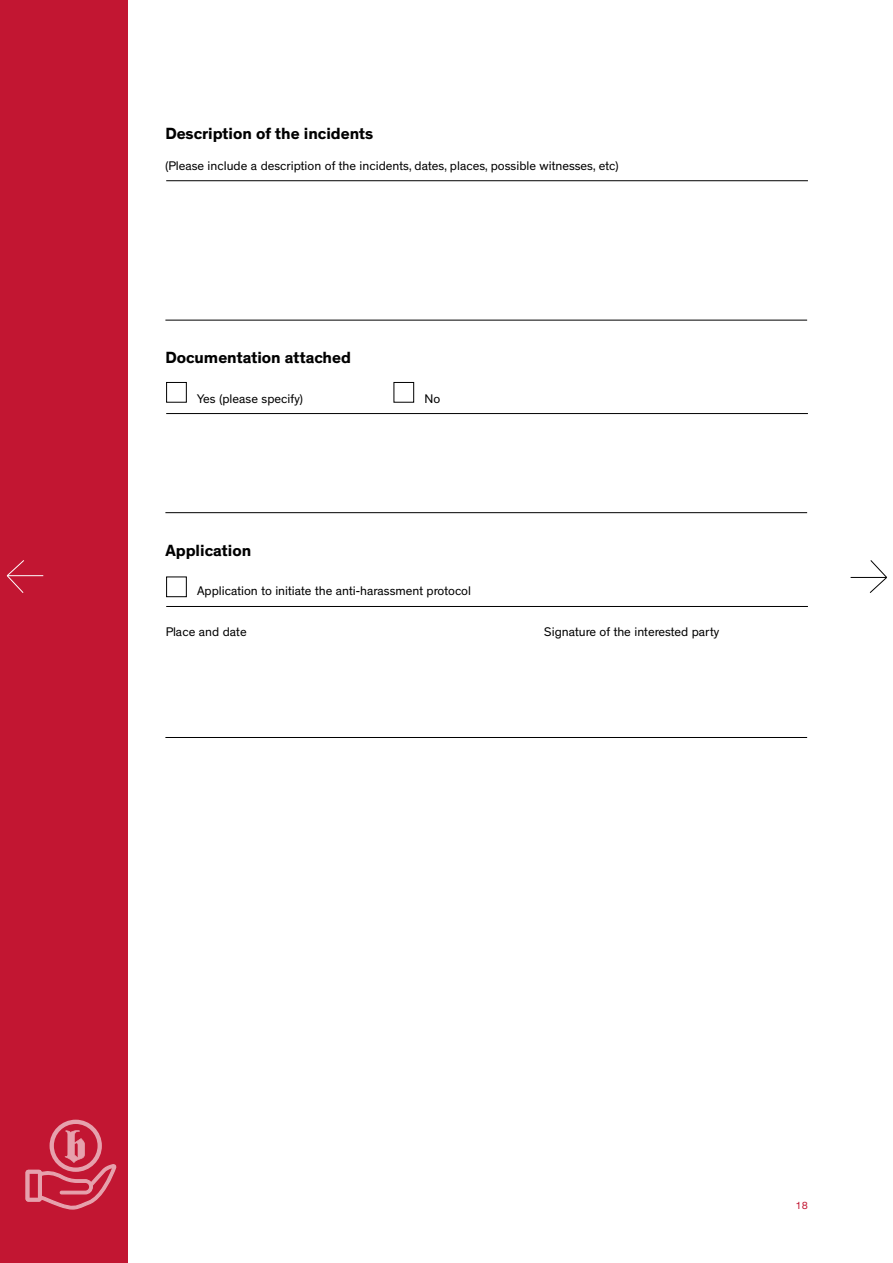
<style>
.page{position:relative;width:893px;height:1263px;background:#fff}
.page>*{position:absolute;margin:0;border:0;box-sizing:border-box;transform-origin:0 0}
.t1{font:700 16.5px "Theinhardt";color:#000}
.t2{font:12.75px "Theinhardt";color:#000}
.t3{font:10.5px "Theinhardt";color:#c21632}
</style>
<div class="page">
<div style="left:0;top:0;width:128px;height:1263px;background:#c21632"></div>
<hr style="left:851px;top:577px;width:35px;height:1px;background:#000">
<svg style="left:869px;top:560px;width:18px;height:33px"></svg>
<hr style="left:7px;top:575px;width:36px;height:1px;background:#fff">
<svg style="left:6px;top:560px;width:19px;height:33px"></svg>
<hr style="left:165px;top:320px;width:642px;height:1px;background:#000">
<hr style="left:166px;top:180px;width:642px;height:1px;background:#000">
<div style="left:166px;top:382px;width:21px;height:21px;border:1px solid #000"></div>
<div style="left:166px;top:576px;width:21px;height:21px;border:1px solid #000"></div>
<hr style="left:165px;top:512px;width:642px;height:1px;background:#000">
<hr style="left:166px;top:413px;width:642px;height:1px;background:#000">
<div style="left:394px;top:382px;width:20px;height:21px;border:1px solid #000"></div>
<hr style="left:165px;top:737px;width:642px;height:1px;background:#000">
<hr style="left:166px;top:606px;width:642px;height:1px;background:#000">
<svg style="left:26px;top:1120px;width:91px;height:89px"></svg>
<p class="t1" style="left:165px;top:123px;width:209px">Description of the incidents</p>
<p class="t2" style="left:165px;top:158px;width:455px">(Please include a description of the incidents, dates, places, possible witnesses, etc)</p>
<p class="t1" style="left:165px;top:347px;width:187px">Documentation attached</p>
<p class="t2" style="left:197px;top:391px;width:108px">Yes (please specify)</p>
<p class="t2" style="left:424px;top:391px;width:17px">No</p>
<p class="t1" style="left:165px;top:540px;width:87px">Application</p>
<p class="t2" style="left:197px;top:584px;width:275px">Application to initiate the anti-harassment protocol</p>
<p class="t2" style="left:166px;top:624px;width:82px">Place and date</p>
<p class="t2" style="left:544px;top:624px;width:176px">Signature of the interested party</p>
<p class="t3" style="left:795px;top:1200px;width:14px">18</p>
</div>
